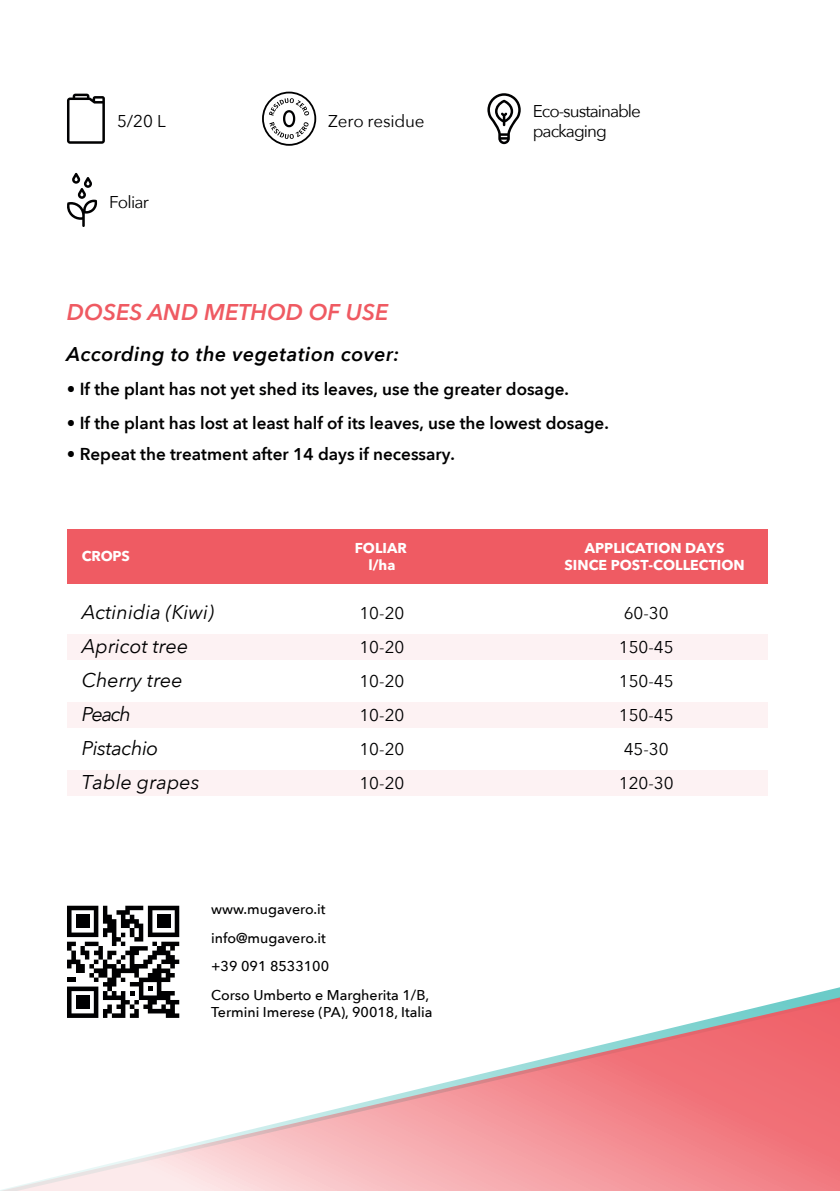
<style>
.page{position:relative;width:840px;height:1191px;background:#fff}
.page>*{position:absolute;margin:0;border:0;box-sizing:border-box;transform-origin:0 0}
.t1{font:italic 600 22.8px "Avenir Next";color:#ef5a62}
.t2{font:italic 19.8px/34px "Avenir Next";color:#000001}
.t3{font:italic 600 19.8px "Avenir Next";letter-spacing:.025em;color:#000001}
.t4{font:600 17px "Avenir Next";color:#000001}
.t5{font:17px/34px "Avenir Next";letter-spacing:-.01em;color:#000001;text-align:justify}
.t6{font:17px/20.4px "Avenir Next";letter-spacing:-.06em;color:#000001}
.t7{font:500 14.2px/28.4px "Avenir Next";color:#000001}
.t8{font:700 14.2px/17px "Avenir Next LT Pro";color:#fff;text-align:center}
</style>
<div class="page">
<div style="left:67px;top:529px;width:700px;height:54px;background:#ef5a62"></div>
<div style="left:67px;top:701px;width:700px;height:26px;background:#fdf2f3"></div>
<div style="left:67px;top:770px;width:700px;height:25px;background:#fdf2f3"></div>
<div style="left:67px;top:633px;width:700px;height:26px;background:#fdf2f3"></div>
<svg style="left:67px;top:94px;width:38px;height:50px"></svg>
<svg style="left:487px;top:93px;width:33px;height:51px"></svg>
<svg style="left:67px;top:173px;width:31px;height:54px"></svg>
<svg style="left:262px;top:92px;width:54px;height:54px"></svg>
<svg style="left:0;top:779px;width:839px;height:412px"></svg>
<svg style="left:67px;top:905px;width:112px;height:113px"></svg>
<div style="left:76px;top:914px;width:13px;height:14px;background:#000001"></div>
<div style="left:157px;top:914px;width:13px;height:14px;background:#000001"></div>
<div style="left:76px;top:995px;width:13px;height:13px;background:#000001"></div>
<p class="t5" style="left:117px;top:104px;width:50px">5/20 L</p>
<p class="t6" style="left:532px;top:100px;width:110px">Eco-sustainable packaging</p>
<p class="t5" style="left:328px;top:104px;width:98px">Zero residue</p>
<p class="t5" style="left:109px;top:185px;width:41px">Foliar</p>
<h1 class="t1" style="left:67px;top:292px;width:323px">DOSES AND METHOD OF USE</h1>
<p class="t3" style="left:67px;top:337px;width:334px">According to the vegetation cover:</p>
<p class="t4" style="left:67px;top:374px;width:503px">• If the plant has not yet shed its leaves, use the greater dosage.</p>
<p class="t4" style="left:67px;top:408px;width:543px">• If the plant has lost at least half of its leaves, use the lowest dosage.</p>
<p class="t4" style="left:67px;top:440px;width:389px">• Repeat the treatment after 14 days if necessary.</p>
<p class="t8" style="left:82px;top:548px;width:50px">CROPS</p>
<p class="t8" style="left:564px;top:539px;width:182px">APPLICATION DAYS<br>SINCE POST-COLLECTION</p>
<p class="t5" style="left:618px;top:595px;width:56px;text-align:left">60-30<br>150-45<br>150-45<br>150-45<br>45-30<br>120-30</p>
<p class="t8" style="left:354px;top:539px;width:54px">FOLIAR l/ha</p>
<p class="t2" style="left:82px;top:594px;width:134px">Actinidia (Kiwi)<br>Apricot tree<br>Cherry tree<br>Peach<br>Pistachio<br>Table grapes</p>
<p class="t5" style="left:359px;top:595px;width:46px">10-20<br>10-20<br>10-20<br>10-20<br>10-20<br>10-20</p>
<p class="t7" style="left:211px;top:894px;width:219px">www.mugavero.it info@mugavero.it<br>+39 091 8533100<br>Corso Umberto e Margherita 1/B,</p>
<p class="t7" style="left:211px;top:997px;width:223px">Termini Imerese (PA), 90018, Italia</p>
</div>
